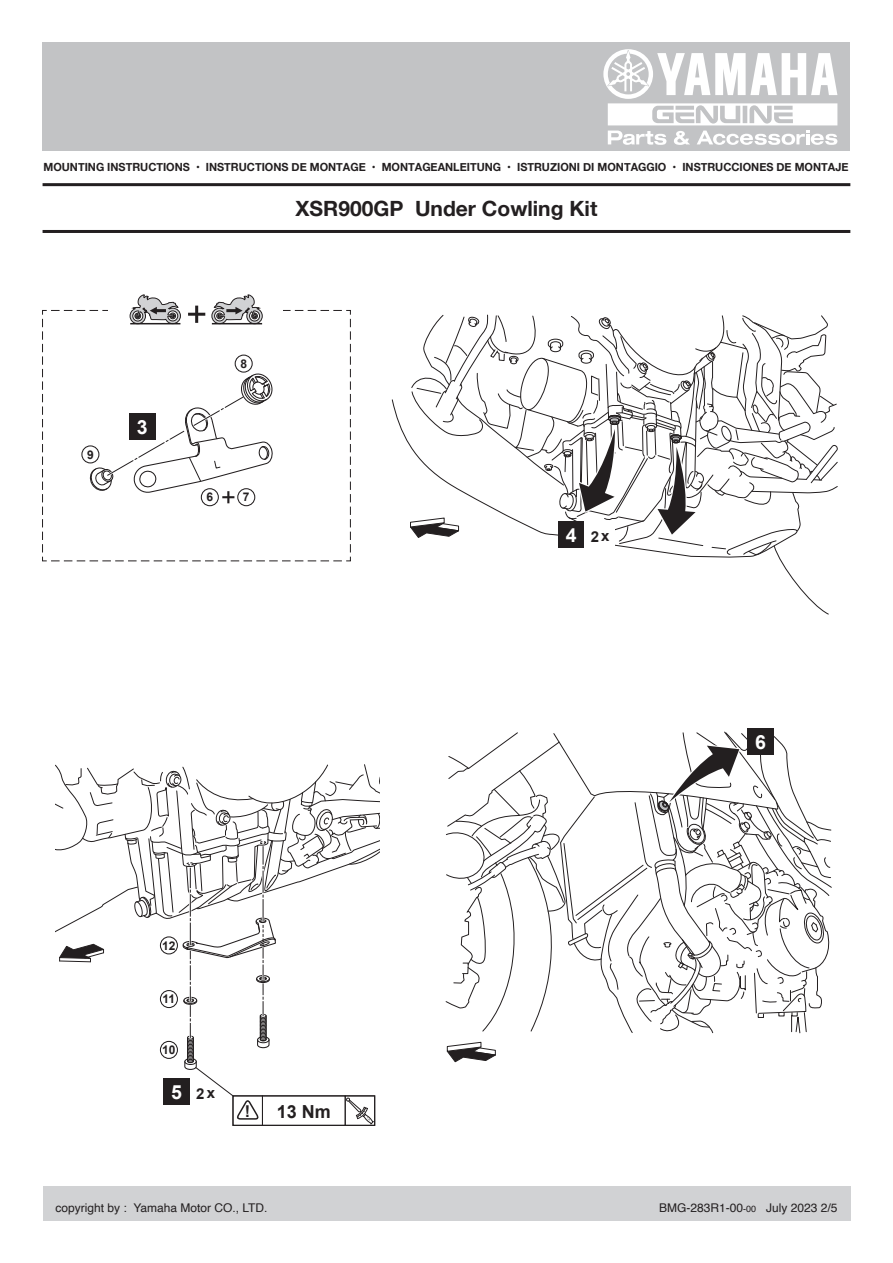
<style>
.page{position:relative;width:893px;height:1263px;background:#fff}
.page>*{position:absolute;margin:0;border:0;box-sizing:border-box;transform-origin:0 0}
.t1{font:700 21px "Helvetica Neue";color:#231f20}
.t2{font:700 19.5px "Arial";color:#fff}
.t3{font:700 18px "Arial";color:#231f20}
.t4{font:700 16.35px "Arial";color:#231f20}
.t5{font:700 15px "Arial";color:#231f20}
.t6{font:12px "Helvetica";color:#231f20}
.t7{font:700 12px "Arial";color:#231f20}
.t8{font:700 11.25px "Helvetica Neue";color:#231f20}
.s1{font-size:19.5px;color:#fff}
.s2{font-size:9px}
</style>
<div class="page">
<svg style="left:446px;top:732px;width:386px;height:301px"></svg>
<svg style="left:409px;top:315px;width:429px;height:299px"></svg>
<svg style="left:446px;top:1041px;width:50px;height:22px"></svg>
<div style="left:558px;top:521px;width:27px;height:27px;background:#231f20"></div>
<div style="left:585px;top:521px;width:30px;height:27px;background:#fff"></div>
<div style="left:747px;top:728px;width:27px;height:27px;background:#231f20"></div>
<svg style="left:42px;top:294px;width:309px;height:268px"></svg>
<svg style="left:55px;top:764px;width:325px;height:362px"></svg>
<div style="left:43px;top:43px;width:807px;height:108px;background:#c2c3c5"></div>
<svg style="left:608px;top:131px;width:229px;height:14px"></svg>
<svg style="left:603px;top:49px;width:234px;height:76px"></svg>
<div style="left:43px;top:1186px;width:807px;height:34px;background:#d1d2d4"></div>
<hr style="left:43px;top:230px;width:807px;height:3px;background:#231f20">
<hr style="left:43px;top:183px;width:807px;height:3px;background:#231f20">
<p class="t8" style="left:43px;top:158px;width:806px">MOUNTING INSTRUCTIONS • INSTRUCTIONS DE MONTAGE • MONTAGEANLEITUNG • ISTRUZIONI DI MONTAGGIO • INSTRUCCIONES DE MONTAJE</p>
<p class="t7" style="left:87px;top:446px;width:8px">9</p>
<h2 class="t2" style="left:137px;top:414px;width:12px">3</h2>
<h1 class="t1" style="left:296px;top:192px;width:303px">XSR900GP Under Cowling Kit</h1>
<p class="t7" style="left:240px;top:356px;width:8px">8</p>
<p class="t7" style="left:206px;top:489px;width:8px">6</p>
<p class="t7" style="left:243px;top:489px;width:8px">7</p>
<h3 class="t5" style="left:566px;top:526px;width:45px"><span class="s1">4</span> 2x</h3>
<p class="t7" style="left:162px;top:937px;width:15px">12</p>
<p class="t7" style="left:163px;top:991px;width:14px">11</p>
<p class="t7" style="left:162px;top:1042px;width:15px">10</p>
<h2 class="t2" style="left:171px;top:1079px;width:12px">5</h2>
<h3 class="t5" style="left:196px;top:1083px;width:20px">2x</h3>
<h3 class="t4" style="left:245px;top:1101px;width:7px">!</h3>
<h3 class="t3" style="left:277px;top:1100px;width:56px">13 Nm</h3>
<h2 class="t2" style="left:755px;top:729px;width:12px">6</h2>
<p class="t6" style="left:56px;top:1198px;width:214px">copyright by : Yamaha Motor CO., LTD.</p>
<p class="t6" style="left:659px;top:1198px;width:180px">BMG-283R1-00<span class="s2">-00</span> July 2023 2/5</p>
</div>
